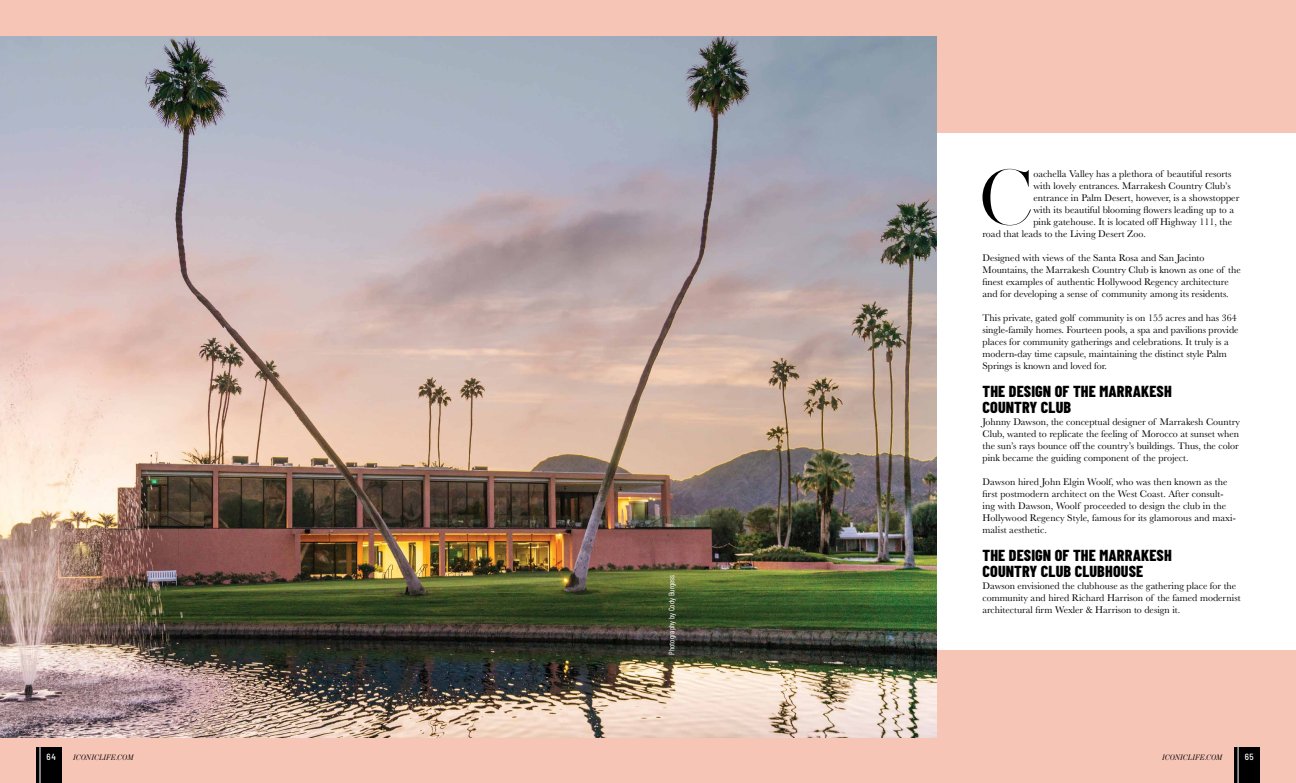
<style>
.page{position:relative;width:1296px;height:783px;background:#fff}
.page>*{position:absolute;margin:0;border:0;box-sizing:border-box;transform-origin:0 0}
.t1{font:78.6px "MADESAONARA";color:#000}
.t2{font:800 16px/16px "Barlow Condensed";letter-spacing:.01em;color:#000}
.t3{font:10px/12px "Baskerville";color:#000}
.t4{font:500 semi-condensed 9px "Barlow";color:#fff}
.t5{font:italic 8px "Benton Mod Disp";letter-spacing:.04em;color:#000}
.t6{font:8px "Barlow Condensed";color:#fff}
</style>
<div class="page">
<div style="left:0;top:0;width:1296px;height:133px;background:#f7c5b6"></div>
<div style="left:0;top:650px;width:1296px;height:133px;background:#f7c5b6"></div>
<img style="left:0;top:36px;width:936px;height:702px">
<div style="left:36px;top:747px;width:26px;height:36px;background:#000"></div>
<div style="left:1234px;top:747px;width:26px;height:36px;background:#000"></div>
<hr style="left:40px;top:747px;width:1px;height:36px;background:#fff">
<hr style="left:1238px;top:747px;width:1px;height:36px;background:#fff">
<p class="t6" style="left:667px;top:655px;width:82px;rotate:-90deg">Photography by Cody Burgess</p>
<h1 class="t1" style="left:980px;top:152px;width:55px">C</h1>
<p class="t3" style="left:1033px;top:168px;width:200px">oachella Valley has a plethora of beautiful resorts</p>
<p class="t3" style="left:1033px;top:180px;width:199px">with lovely entrances. Marrakesh Country Club’s</p>
<p class="t3" style="left:1033px;top:192px;width:207px">entrance in Palm Desert, however, is a showstopper</p>
<p class="t3" style="left:1033px;top:204px;width:202px">with its beautiful blooming flowers leading up to a</p>
<p class="t3" style="left:1033px;top:216px;width:200px">pink gatehouse. It is located off Highway 111, the</p>
<p class="t3" style="left:982px;top:228px;width:165px">road that leads to the Living Desert Zoo.</p>
<p class="t3" style="left:982px;top:252px;width:260px">Designed with views of the Santa Rosa and San Jacinto Mountains, the Marrakesh Country Club is known as one of the finest examples of authentic Hollywood Regency architecture and for developing a sense of community among its residents.</p>
<p class="t3" style="left:982px;top:312px;width:258px">This private, gated golf community is on 155 acres and has 364 single-family homes. Fourteen pools, a spa and pavilions provide places for community gatherings and celebrations. It truly is a modern-day time capsule, maintaining the distinct style Palm Springs is known and loved for.</p>
<h2 class="t2" style="left:982px;top:383px;width:191px">THE DESIGN OF THE MARRAKESH<br>COUNTRY CLUB</h2>
<p class="t3" style="left:982px;top:416px;width:259px;text-align:justify">Johnny Dawson, the conceptual designer of Marrakesh Country Club, wanted to replicate the feeling of Morocco at sunset when the sun’s rays bounce off the country’s buildings. Thus, the color pink became the guiding component of the project.</p>
<p class="t3" style="left:982px;top:476px;width:255px">Dawson hired John Elgin Woolf, who was then known as the first postmodern architect on the West Coast. After consult&shy;ing with Dawson, Woolf proceeded to design the club in the Hollywood Regency Style, famous for its glamorous and maxi&shy;malist aesthetic.</p>
<h2 class="t2" style="left:982px;top:547px;width:191px">THE DESIGN OF THE MARRAKESH<br>COUNTRY CLUB CLUBHOUSE</h2>
<p class="t3" style="left:982px;top:580px;width:260px">Dawson envisioned the clubhouse as the gathering place for the community and hired Richard Harrison of the famed modernist architectural firm Wexler &amp; Harrison to design it.</p>
<p class="t4" style="left:47px;top:751px;width:11px">64</p>
<p class="t5" style="left:74px;top:753px;width:61px">ICONICLIFE.COM</p>
<p class="t5" style="left:1162px;top:753px;width:61px">ICONICLIFE.COM</p>
<p class="t4" style="left:1245px;top:751px;width:11px">65</p>
</div>
